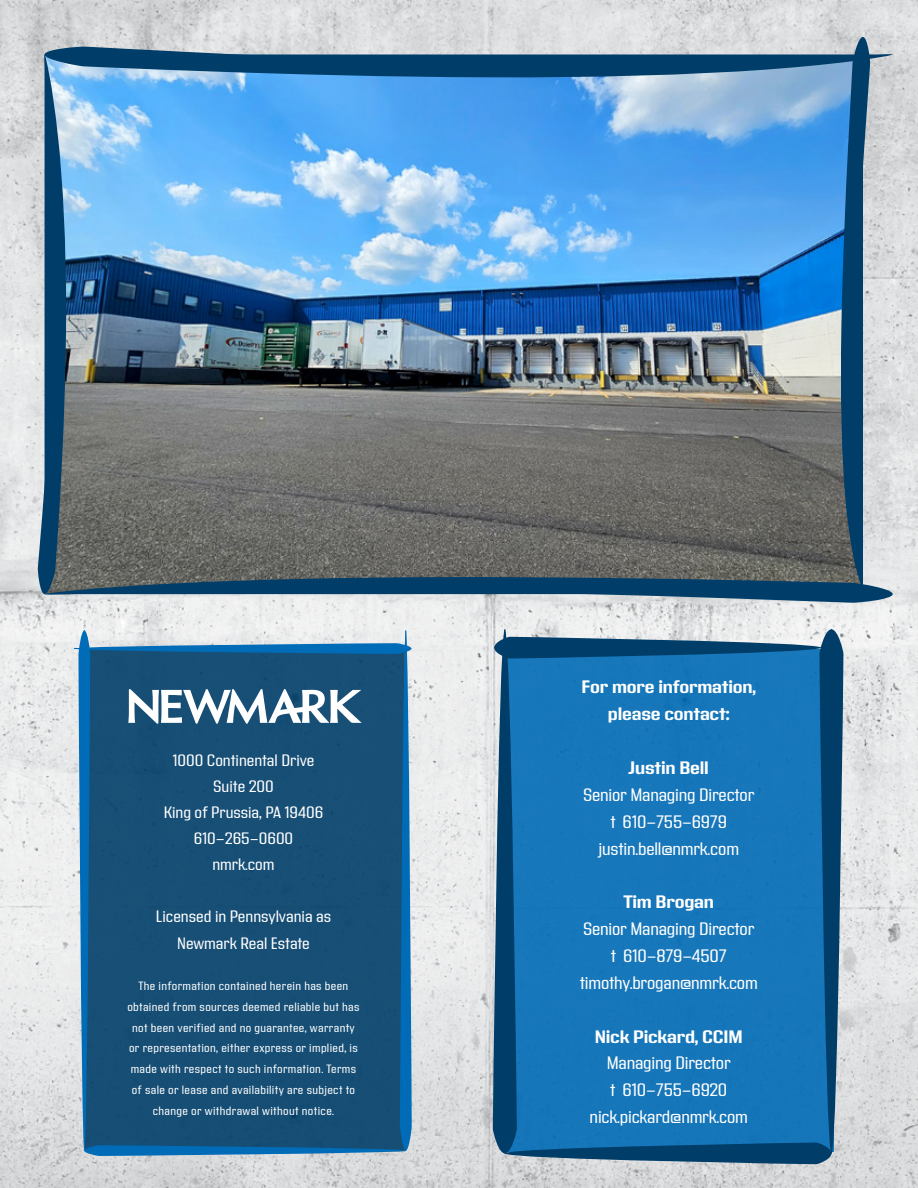
<style>
.page{position:relative;width:918px;height:1188px;background:#fff}
.page>*{position:absolute;margin:0;border:0;box-sizing:border-box;transform-origin:0 0}
.t1{font:18px/26.8px "Address Sans Pro";letter-spacing:-.01em;color:#fff;text-align:center}
.t2{font:700 18px/26.8px "Address Sans Pro";letter-spacing:-.01em;color:#fff;text-align:center}
.t3{font:16.5px/26.1px "Address Sans Pro";color:#fff;text-align:center}
.t4{font:12px/20.7px "Address Sans Pro";letter-spacing:.03em;color:#fff;text-align:center}
</style>
<div class="page">
<img style="left:0;top:0;width:918px;height:1188px">
<img style="left:38px;top:37px;width:855px;height:566px">
<svg style="left:493px;top:629px;width:350px;height:535px;background:#1c73b0"></svg>
<svg style="left:74px;top:630px;width:338px;height:526px;background:#255c83"></svg>
<h2 class="t3" style="left:164px;top:747px;width:161px">1000 Continental Drive<br>Suite 200<br>King of Prussia, PA 19406<br>610-265-0600 nmrk.com</h2>
<h2 class="t3" style="left:156px;top:904px;width:177px">Licensed in Pennsylvania as<br>Newmark Real Estate</h2>
<p class="t4" style="left:127px;top:976px;width:234px">The information contained herein has been obtained from sources deemed reliable but has not been verified and no guarantee, warranty or representation, either express or implied, is made with respect to such information. Terms of sale or lease and availability are subject to change or withdrawal without notice.</p>
<h1 class="t2" style="left:582px;top:675px;width:176px">For more information, please contact:</h1>
<h1 class="t2" style="left:629px;top:755px;width:82px">Justin Bell</h1>
<h1 class="t1" style="left:583px;top:782px;width:173px">Senior Managing Director t 610-755-6979 justin.bell@nmrk.com</h1>
<h1 class="t2" style="left:624px;top:889px;width:92px">Tim Brogan</h1>
<h1 class="t1" style="left:580px;top:916px;width:179px">Senior Managing Director t 610-879-4507 timothy.brogan@nmrk.com</h1>
<h1 class="t2" style="left:595px;top:1024px;width:150px">Nick Pickard, CCIM</h1>
<h1 class="t1" style="left:590px;top:1050px;width:160px">Managing Director<br>t 610-755-6920 nick.pickard@nmrk.com</h1>
</div>
